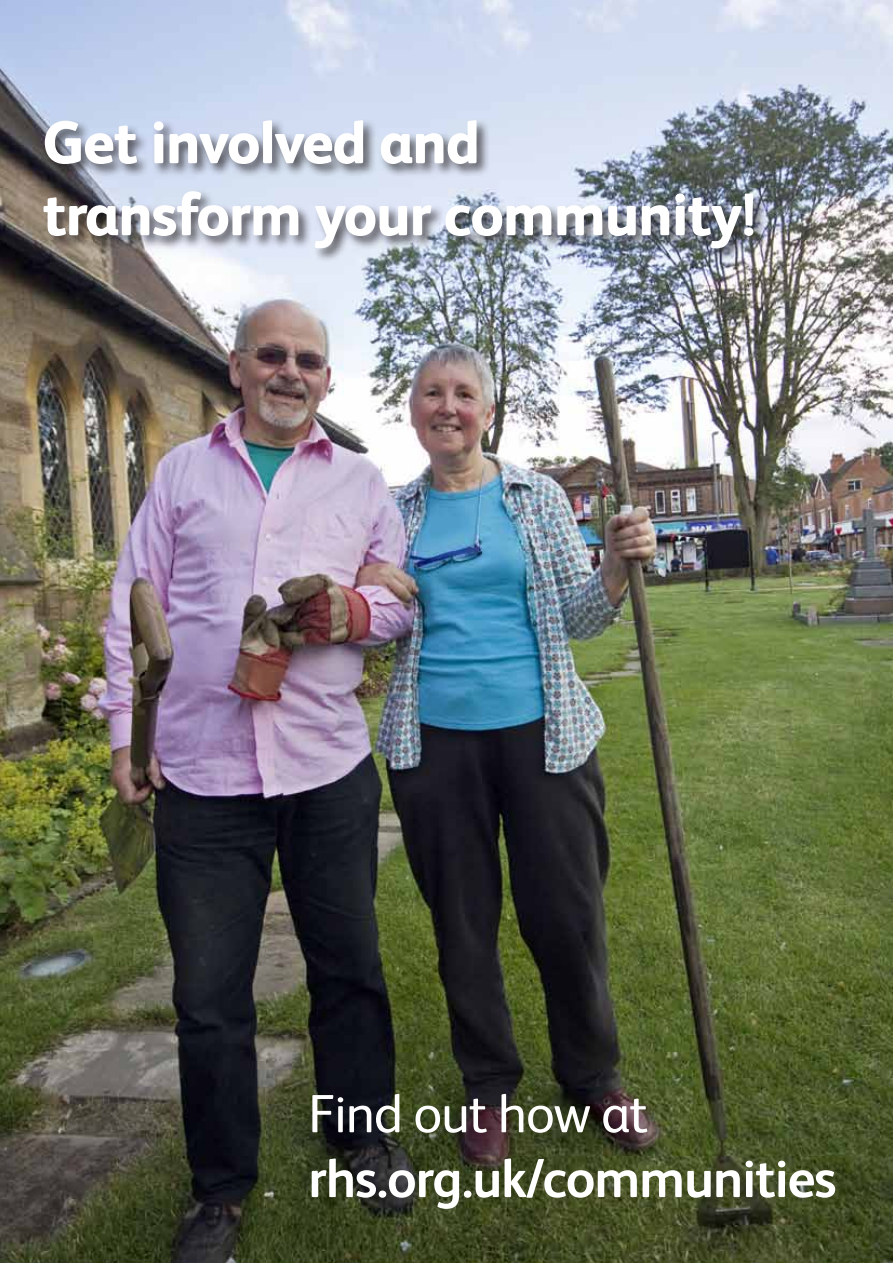
<style>
.page{position:relative;width:893px;height:1263px;background:#fff}
.page>*{position:absolute;margin:0;border:0;box-sizing:border-box;transform-origin:0 0}
.t1{font:800 60px/72px "FS Albert";letter-spacing:-.02em;color:#fff}
.t2{font:700 54px "FS Albert";letter-spacing:-.02em;color:#fff}
.t3{font:54px "FS Albert";letter-spacing:-.02em;color:#fff}
</style>
<div class="page">
<img style="left:0;top:0;width:893px;height:1263px">
<div style="left:41px;top:118px;width:727px;height:145px;background:#231f20;opacity:.7"></div>
<p class="t1" style="left:43px;top:106px;width:714px">Get involved and<br>transform your community!</p>
<p class="t3" style="left:308px;top:1083px;width:341px">Find out how at</p>
<p class="t2" style="left:308px;top:1147px;width:530px">rhs.org.uk/communities</p>
</div>
